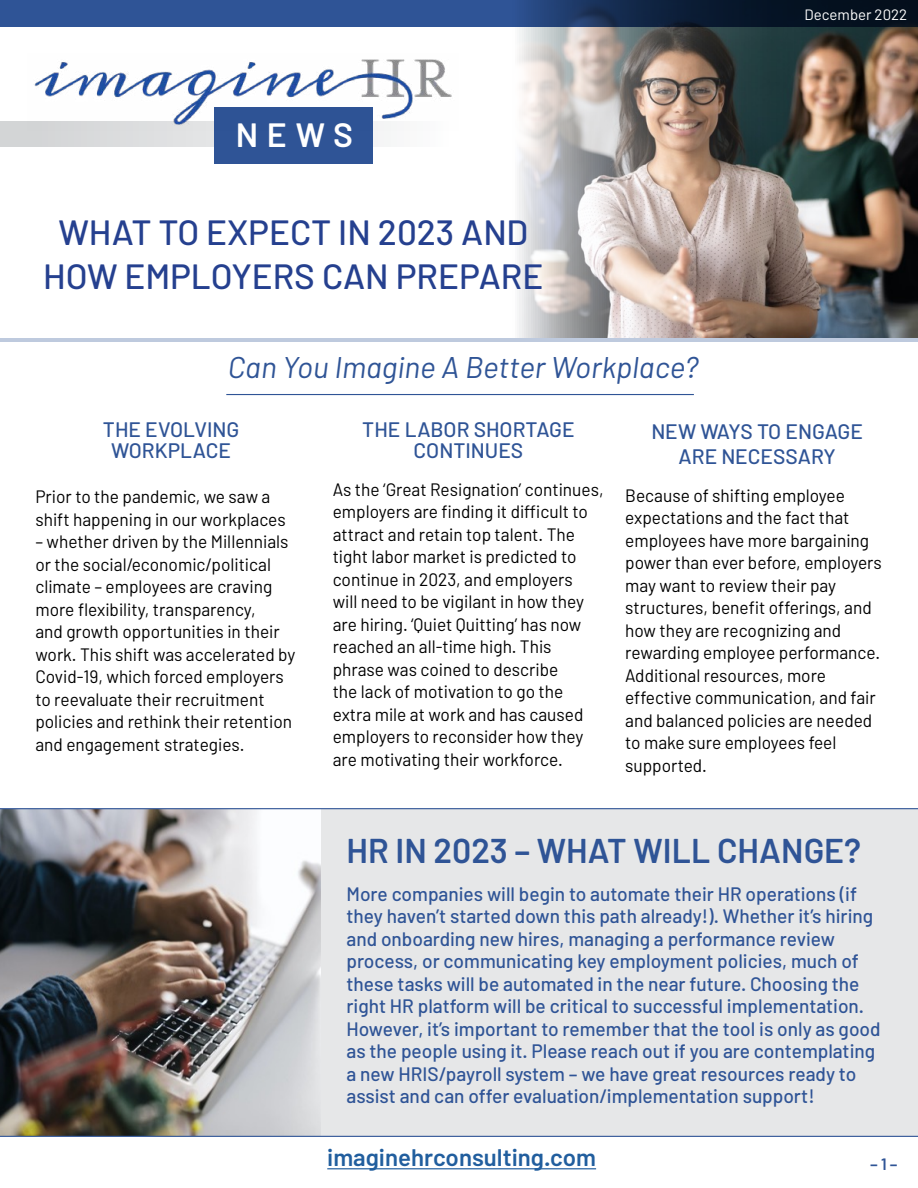
<style>
.page{position:relative;width:918px;height:1188px;background:#fff}
.page>*{position:absolute;margin:0;border:0;box-sizing:border-box;transform-origin:0 0}
.t1{font:500 35.1px/43.2px "Barlow";color:#25408f;text-align:center}
.t2{font:600 34.5px "Barlow";color:#2f5496}
.t3{font:600 33.75px "Barlow";color:#fff}
.t4{font:italic 30px "Barlow";color:#2f5496}
.t5{font:600 24px "Barlow";color:#215e9e}
.t6{font:500 21px/21px "Barlow";color:#2f5496;text-align:center}
.t7{font:500 19.5px/22.5px "Barlow";color:#2f5496}
.t8{font:18px/22.5px "Barlow";color:#000;scale:.96 1}
.t9{font:600 16.5px "Barlow";color:#2f5496}
.t10{font:15px "Barlow";color:#fff}
</style>
<div class="page">
<div style="left:234px;top:809px;width:684px;height:327px;background:#e6e7e8"></div>
<img style="left:0;top:809px;width:321px;height:327px">
<hr style="left:0;top:338px;width:918px;height:4px;background:#becade">
<img style="left:519px;top:27px;width:399px;height:311px">
<svg style="left:0;top:121px;width:594px;height:25px"></svg>
<div style="left:215px;top:107px;width:158px;height:57px;background:#2f5496"></div>
<img style="left:28px;top:59px;width:430px;height:71px">
<svg style="left:0;top:0;width:918px;height:27px;background:#203d6e"></svg>
<hr style="left:226px;top:394px;width:468px;height:1px;background:#2f5496">
<hr style="left:0;top:1136px;width:918px;height:1px;background:#2f5496">
<hr style="left:0;top:808px;width:918px;height:1px;background:#2f5496">
<hr style="left:327px;top:1168px;width:269px;height:1px;background:#215e9e">
<h3 class="t3" style="left:236px;top:113px;width:119px">NEWS</h3>
<h1 class="t1" style="left:43px;top:210px;width:502px">WHAT TO EXPECT IN 2023 AND<br>HOW EMPLOYERS CAN PREPARE</h1>
<p class="t10" style="left:805px;top:5px;width:104px">December 2022</p>
<h3 class="t4" style="left:228px;top:348px;width:472px">Can You Imagine A Better Workplace?</h3>
<p class="t6" style="left:103px;top:419px;width:138px">THE EVOLVING<br>WORKPLACE</p>
<p class="t8" style="left:35px;top:485px;width:262px">Prior to the pandemic, we saw a shift happening in our workplaces</p>
<p class="t8" style="left:35px;top:530px;width:272px">– whether driven by the Millennials or the social/economic/political climate – employees are craving more flexibility, transparency,<br>and growth opportunities in their work. This shift was accelerated by Covid-19, which forced employers to reevaluate their recruitment policies and rethink their retention and engagement strategies.</p>
<p class="t6" style="left:362px;top:419px;width:214px">THE LABOR SHORTAGE<br>CONTINUES</p>
<p class="t8" style="left:333px;top:477px;width:284px">As the ‘Great Resignation’ continues, employers are finding it difficult to attract and retain top talent. The tight labor market is predicted to continue in 2023, and employers<br>will need to be vigilant in how they are hiring. ‘Quiet Quitting’ has now reached an all-time high. This phrase was coined to describe<br>the lack of motivation to go the extra mile at work and has caused employers to reconsider how they are motivating their workforce.</p>
<p class="t6" style="left:652px;top:418px;width:213px;line-height:25.5px">NEW WAYS TO ENGAGE<br>ARE NECESSARY</p>
<p class="t8" style="left:625px;top:483px;width:269px">Because of shifting employee expectations and the fact that employees have more bargaining power than ever before, employers may want to review their pay structures, benefit offerings, and how they are recognizing and rewarding employee performance.<br>Additional resources, more effective communication, and fair and balanced policies are needed to make sure employees feel supported.</p>
<h2 class="t2" style="left:346px;top:829px;width:516px">HR IN 2023 – WHAT WILL CHANGE?</h2>
<p class="t7" style="left:346px;top:882px;width:536px">More companies will begin to automate their HR operations (if they haven’t started down this path already!). Whether it’s hiring and onboarding new hires, managing a performance review process, or communicating key employment policies, much of these tasks will be automated in the near future. Choosing the right HR platform will be critical to successful implementation.<br>However, it’s important to remember that the tool is only as good as the people using it. Please reach out if you are contemplating a new HRIS/payroll system – we have great resources ready to assist and can offer evaluation/implementation support!</p>
<h3 class="t5" style="left:327px;top:1143px;width:270px">imaginehrconsulting.com</h3>
<p class="t9" style="left:870px;top:1154px;width:29px">– 1 –</p>
</div>
